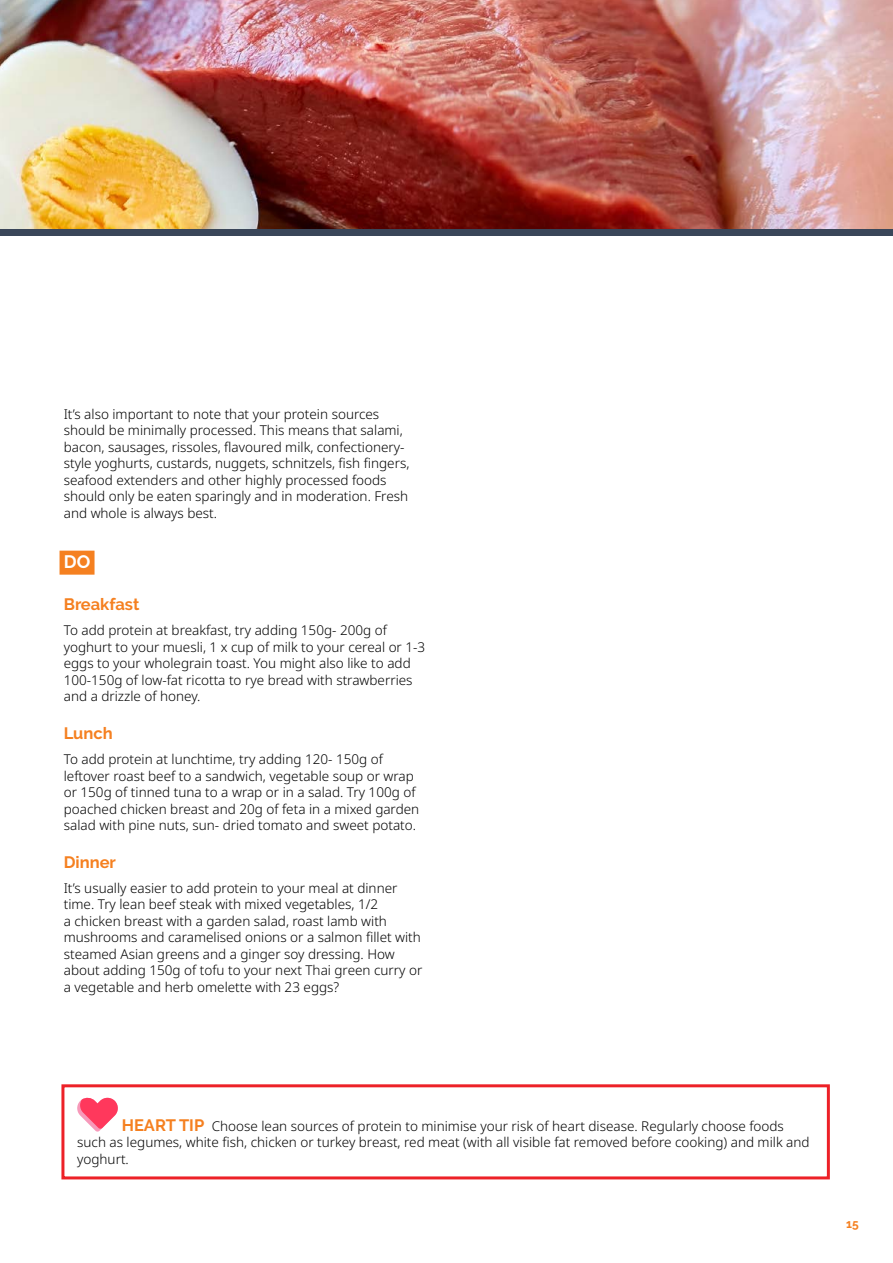
<style>
.page{position:relative;width:893px;height:1263px;background:#fff}
.page>*{position:absolute;margin:0;border:0;box-sizing:border-box;transform-origin:0 0}
.t1{font:700 18px "Raleway";color:#fff}
.t2{font:700 16.5px "Raleway";color:#f58020}
.t3{font:300 13.5px/16.5px "Noto Sans";color:#000}
.t4{font:700 12px "Raleway";color:#f58020}
.s1{font-family:"Raleway";font-weight:700;font-size:16.5px;color:#f58020}
</style>
<div class="page">
<img style="left:0;top:0;width:893px;height:230px">
<svg style="left:77px;top:1097px;width:41px;height:35px"></svg>
<div style="left:61px;top:1084px;width:769px;height:95px;border:3px solid #ed2127"></div>
<div style="left:60px;top:551px;width:35px;height:24px;background:#f58020"></div>
<div style="left:0;top:230px;width:893px;height:6px;background:#3a4659"></div>
<p class="t3" style="left:64px;top:406px;width:347px">It’s also important to note that your protein sources should be minimally processed. This means that salami, bacon, sausages, rissoles, flavoured milk, confectionery&shy;style yoghurts, custards, nuggets, schnitzels, fish fingers, seafood extenders and other highly processed foods should only be eaten sparingly and in moderation. Fresh and whole is always best.</p>
<h1 class="t1" style="left:64px;top:552px;width:28px">DO</h1>
<p class="t2" style="left:64px;top:595px;width:77px">Breakfast</p>
<p class="t3" style="left:64px;top:622px;width:363px">To add protein at breakfast, try adding 150g- 200g of yoghurt to your muesli, 1 x cup of milk to your cereal or 1-3 eggs to your wholegrain toast. You might also like to add 100-150g of low-fat ricotta to rye bread with strawberries and a drizzle of honey.</p>
<p class="t2" style="left:64px;top:724px;width:50px">Lunch</p>
<p class="t3" style="left:64px;top:751px;width:357px">To add protein at lunchtime, try adding 120- 150g of leftover roast beef to a sandwich, vegetable soup or wrap or 150g of tinned tuna to a wrap or in a salad. Try 100g of poached chicken breast and 20g of feta in a mixed garden salad with pine nuts, sun- dried tomato and sweet potato.</p>
<p class="t2" style="left:64px;top:853px;width:54px">Dinner</p>
<p class="t3" style="left:64px;top:880px;width:360px">It’s usually easier to add protein to your meal at dinner time. Try lean beef steak with mixed vegetables, 1/2<br>a chicken breast with a garden salad, roast lamb with mushrooms and caramelised onions or a salmon fillet with steamed Asian greens and a ginger soy dressing. How about adding 150g of tofu to your next Thai green curry or a vegetable and herb omelette with 23 eggs?</p>
<p class="t3" style="left:77px;top:1118px;width:734px;text-indent:45px"><span class="s1">HEART TIP</span> Choose lean sources of protein to minimise your risk of heart disease. Regularly choose foods such as legumes, white fish, chicken or turkey breast, red meat (with all visible fat removed before cooking) and milk and yoghurt.</p>
<p class="t4" style="left:846px;top:1217px;width:14px">15</p>
</div>
